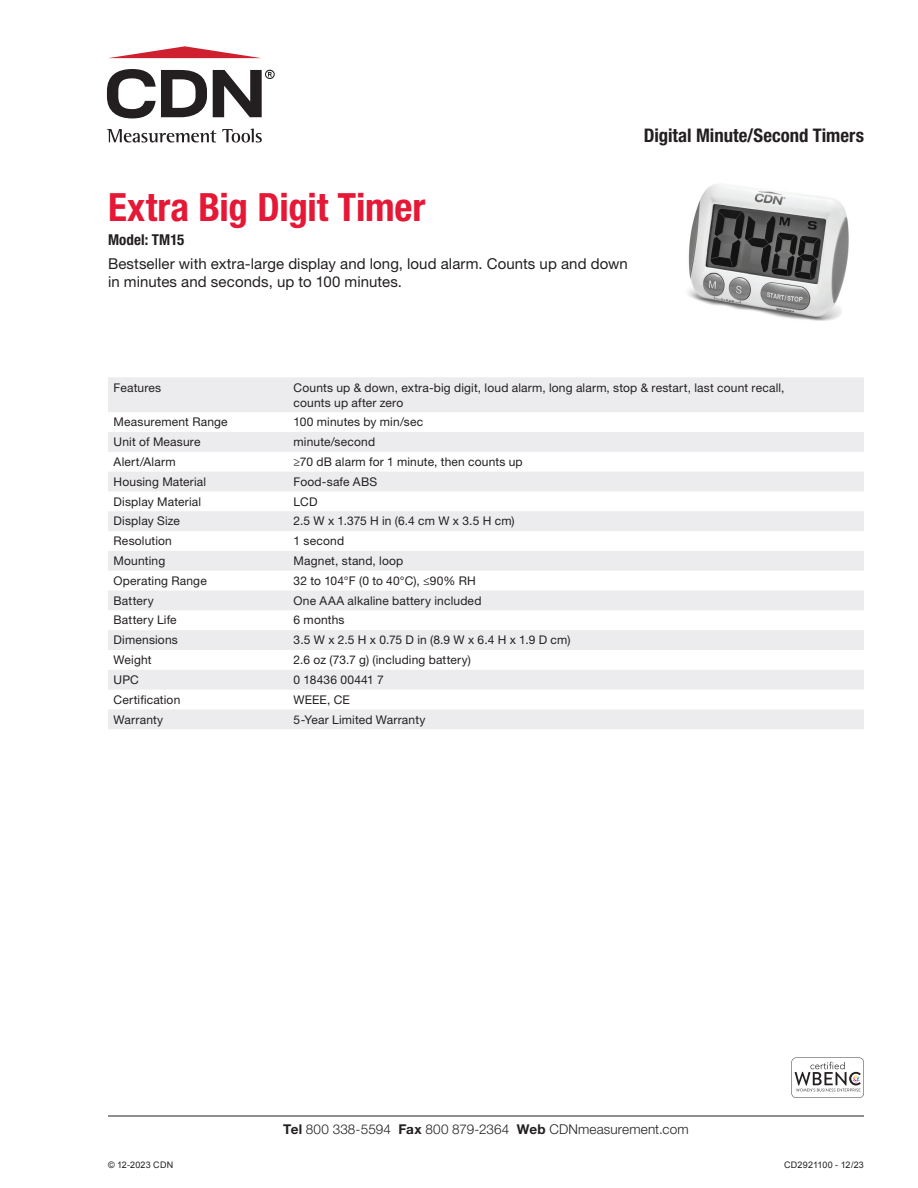
<style>
.page{position:relative;width:918px;height:1188px;background:#fff}
.page>*{position:absolute;margin:0;border:0;box-sizing:border-box;transform-origin:0 0}
.t1{font:700 condensed 39px "Helvetica Neue LT Std";letter-spacing:-.005em;color:#e51836}
.t2{font:700 condensed 18.75px "Helvetica Neue LT Std";color:#231f20}
.t3{font:15px/18.8px "Helvetica Neue LT Std";letter-spacing:.005em;color:#231f20}
.t4{font:700 condensed 15px "Helvetica Neue LT Std";letter-spacing:.005em;color:#231f20}
.t5{font:300 13.5px "Helvetica Neue LT Std";letter-spacing:.01em;color:#231f20}
.t6{font:12px/15px "Helvetica Neue LT Std";letter-spacing:.015em;color:#231f20}
.t7{font:9px "Arial";letter-spacing:.025em;color:#231f20}
.s1{font-weight:700}
</style>
<div class="page">
<hr style="left:108px;top:1116px;width:756px;height:1px;background:#231f20">
<svg style="left:107px;top:129px;width:109px;height:14px"></svg>
<svg style="left:222px;top:129px;width:40px;height:14px"></svg>
<svg style="left:107px;top:69px;width:100px;height:49px"></svg>
<svg style="left:109px;top:46px;width:151px;height:12px"></svg>
<svg style="left:213px;top:70px;width:62px;height:47px"></svg>
<svg style="left:791px;top:1058px;width:73px;height:40px"></svg>
<img style="left:688px;top:184px;width:161px;height:137px">
<svg style="left:108px;top:377px;width:756px;height:352px;fill:#ececee"></svg>
<h2 class="t2" style="left:644px;top:124px;width:222px">Digital Minute/Second Timers</h2>
<h1 class="t1" style="left:108px;top:184px;width:319px">Extra Big Digit Timer</h1>
<p class="t4" style="left:108px;top:231px;width:78px">Model: TM15</p>
<p class="t3" style="left:108px;top:254px;width:521px">Bestseller with extra-large display and long, loud alarm. Counts up and down in minutes and seconds, up to 100 minutes.</p>
<p class="t6" style="left:114px;top:380px;width:49px">Features</p>
<p class="t6" style="left:294px;top:380px;width:492px">Counts up &amp; down, extra-big digit, loud alarm, long alarm, stop &amp; restart, last count recall, counts up after zero</p>
<p class="t6" style="left:114px;top:414px;width:116px">Measurement Range</p>
<p class="t6" style="left:294px;top:414px;width:131px">100 minutes by min/sec</p>
<p class="t6" style="left:114px;top:434px;width:88px">Unit of Measure</p>
<p class="t6" style="left:294px;top:434px;width:83px">minute/second</p>
<p class="t6" style="left:114px;top:454px;width:63px">Alert/Alarm</p>
<p class="t6" style="left:294px;top:454px;width:231px">≥70 dB alarm for 1 minute, then counts up</p>
<p class="t6" style="left:114px;top:474px;width:94px">Housing Material</p>
<p class="t6" style="left:294px;top:474px;width:85px">Food-safe ABS</p>
<p class="t6" style="left:114px;top:494px;width:89px">Display Material</p>
<p class="t6" style="left:294px;top:494px;width:25px">LCD</p>
<p class="t6" style="left:114px;top:513px;width:68px">Display Size</p>
<p class="t6" style="left:294px;top:513px;width:222px">2.5 W x 1.375 H in (6.4 cm W x 3.5 H cm)</p>
<p class="t6" style="left:114px;top:533px;width:60px">Resolution</p>
<p class="t6" style="left:294px;top:533px;width:52px">1 second</p>
<p class="t6" style="left:114px;top:553px;width:53px">Mounting</p>
<p class="t6" style="left:294px;top:553px;width:111px">Magnet, stand, loop</p>
<p class="t6" style="left:114px;top:573px;width:95px">Operating Range</p>
<p class="t6" style="left:294px;top:573px;width:184px">32 to 104°F (0 to 40°C), ≤90% RH</p>
<p class="t6" style="left:114px;top:593px;width:42px">Battery</p>
<p class="t6" style="left:294px;top:593px;width:189px">One AAA alkaline battery included</p>
<p class="t6" style="left:114px;top:613px;width:65px">Battery Life</p>
<p class="t6" style="left:294px;top:613px;width:52px">6 months</p>
<p class="t6" style="left:114px;top:632px;width:66px">Dimensions</p>
<p class="t6" style="left:294px;top:632px;width:278px">3.5 W x 2.5 H x 0.75 D in (8.9 W x 6.4 H x 1.9 D cm)</p>
<p class="t6" style="left:114px;top:652px;width:40px">Weight</p>
<p class="t6" style="left:294px;top:652px;width:179px">2.6 oz (73.7 g) (including battery)</p>
<p class="t6" style="left:114px;top:672px;width:27px">UPC</p>
<p class="t6" style="left:294px;top:672px;width:92px">0 18436 00441 7</p>
<p class="t6" style="left:114px;top:692px;width:68px">Certification</p>
<p class="t6" style="left:294px;top:692px;width:58px">WEEE, CE</p>
<p class="t6" style="left:114px;top:712px;width:51px">Warranty</p>
<p class="t6" style="left:294px;top:712px;width:133px">5-Year Limited Warranty</p>
<p class="t5" style="left:283px;top:1121px;width:407px"><span class="s1">Tel</span> 800 338-5594 <span class="s1">Fax</span> 800 879-2364 <span class="s1">Web</span> CDNmeasurement.com</p>
<p class="t7" style="left:108px;top:1158px;width:67px">© 12-2023 CDN</p>
<p class="t7" style="left:784px;top:1158px;width:81px">CD2921100 - 12/23</p>
</div>
